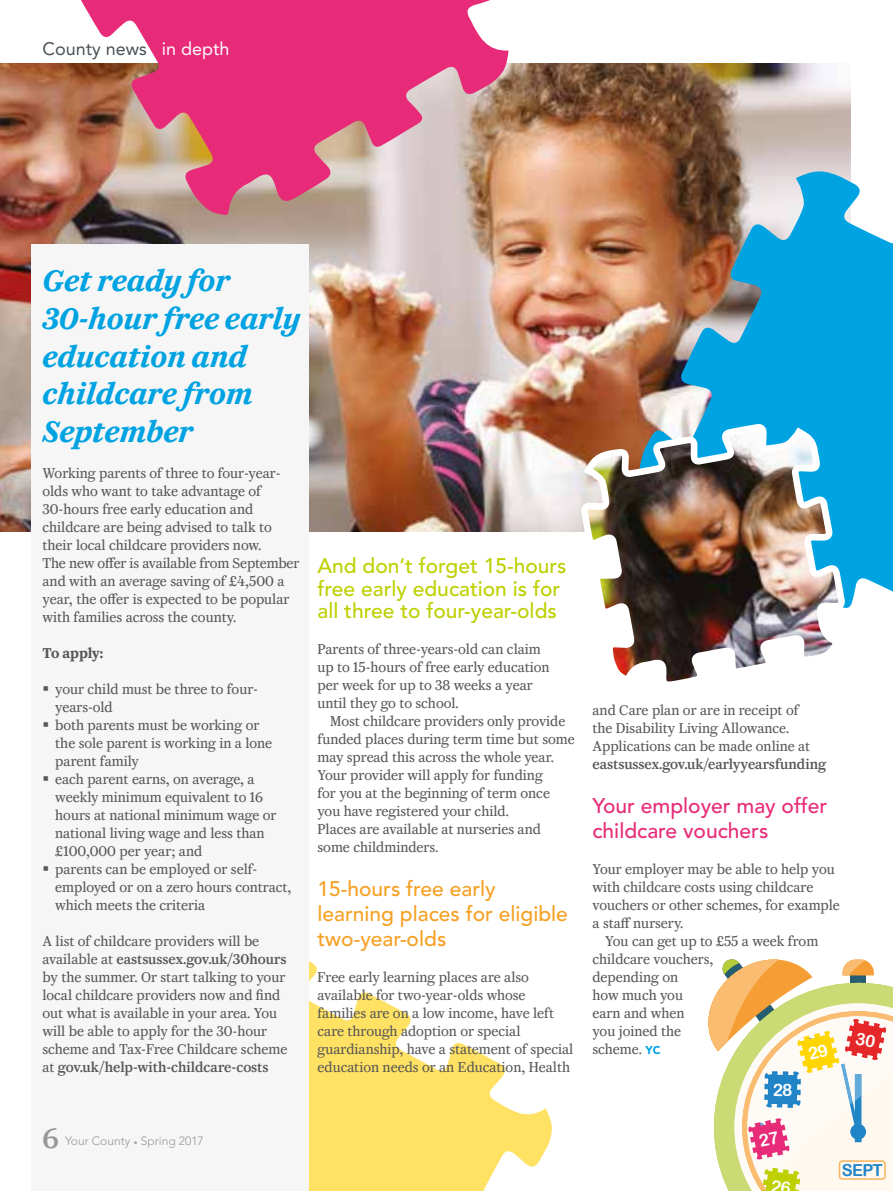
<style>
.page{position:relative;width:893px;height:1191px;background:#fff}
.page>*{position:absolute;margin:0;border:0;box-sizing:border-box;transform-origin:0 0}
.t1{font:italic 600 31.5px/37.8px "Caponi Text";color:#00a3e2}
.t2{font:500 30px "Caponi Text";color:#999898}
.t3{font:500 21px/22.5px "Avenir LT Std";color:#bed000}
.t4{font:500 21px/25.2px "Avenir LT Std";color:#f6a124}
.t5{font:500 21px/25.2px "Avenir LT Std";color:#e72b78}
.t6{font:18px "Avenir LT Std";color:#485156}
.t7{font:16.5px "Arial Rounded MT Bold";color:#2084c7}
.t8{font:15px/18px "Caponi Text";color:#575756}
.t9{font:500 15px "Caponi Text";letter-spacing:-.005em;color:#575756}
.t10{font:600 15px "Caponi Text";letter-spacing:-.015em;color:#575756}
.t11{font:300 12px "Avenir LT Std";color:#999898}
.s1{color:#fff}
.s2{font-weight:500}
.s3{font-family:"Avenir LT Std";font-weight:900;font-size:11.25px;color:#00a3e2}
</style>
<div class="page">
<img style="left:0;top:64px;width:850px;height:468px">
<svg style="left:63px;top:0;width:446px;height:215px;background:#d76787"></svg>
<svg style="left:309px;top:961px;width:243px;height:230px;fill:#ffe163"></svg>
<img style="left:636px;top:168px;width:257px;height:440px">
<img style="left:581px;top:424px;width:264px;height:258px">
<div style="left:32px;top:244px;width:277px;height:947px;background:#f6f6f6"></div>
<svg style="left:708px;top:959px;width:185px;height:232px"></svg>
<p class="t6" style="left:43px;top:39px;width:189px">County news <span class="s1">in depth</span></p>
<h1 class="t1" style="left:43px;top:258px;width:259px">Get ready for<br>30-hour free early education and childcare from<br>September</h1>
<p class="t8" style="left:43px;top:463px;width:258px">Working parents of three to four-year&shy;olds who want to take advantage of 30-hours free early education and childcare are being advised to talk to their local childcare providers now.<br>The new offer is available from September and with an average saving of £4,500 a year, the offer is expected to be popular with families across the county.</p>
<p class="t10" style="left:43px;top:641px;width:62px">To apply:</p>
<p class="t8" style="left:55px;top:679px;width:238px">your child must be three to four&shy;years-old<br>both parents must be working or<br>the sole parent is working in a lone parent family<br>each parent earns, on average, a weekly minimum equivalent to 16 hours at national minimum wage or national living wage and less than £100,000 per year; and<br>parents can be employed or self&shy;employed or on a zero hours contract, which meets the criteria</p>
<p class="t8" style="left:42px;top:931px;width:246px">A list of childcare providers will be available at <span class="s2">eastsussex.gov.uk/30hours </span>by the summer. Or start talking to your local childcare providers now and find out what is available in your area. You will be able to apply for the 30-hour scheme and Tax-Free Childcare scheme at <span class="s2">gov.uk/help-with-childcare-costs</span></p>
<h3 class="t3" style="left:317px;top:555px;width:251px">And don’t forget 15-hours free early education is for all three to four-year-olds</h3>
<p class="t8" style="left:317px;top:639px;width:234px">Parents of three-years-old can claim up to 15-hours of free early education per week for up to 38 weeks a year until they go to school.</p>
<p class="t8" style="left:317px;top:711px;width:259px;text-indent:13px">Most childcare providers only provide funded places during term time but some may spread this across the whole year.<br>Your provider will apply for funding<br>for you at the beginning of term once you have registered your child.<br>Places are available at nurseries and some childminders.</p>
<h3 class="t4" style="left:317px;top:876px;width:252px">15-hours free early learning places for eligible two-year-olds</h3>
<p class="t8" style="left:317px;top:967px;width:257px">Free early learning places are also available for two-year-olds whose families are on a low income, have left care through adoption or special guardianship, have a statement of special education needs or an Education, Health</p>
<p class="t8" style="left:592px;top:700px;width:219px">and Care plan or are in receipt of the Disability Living Allowance.<br>Applications can be made online at</p>
<p class="t9" style="left:592px;top:752px;width:235px">eastsussex.gov.uk/earlyyearsfunding</p>
<h3 class="t5" style="left:592px;top:793px;width:236px">Your employer may offer childcare vouchers</h3>
<p class="t8" style="left:592px;top:858px;width:249px">Your employer may be able to help you with childcare costs using childcare vouchers or other schemes, for example a staff nursery.</p>
<p class="t8" style="left:592px;top:930px;width:227px;text-indent:13px">You can get up to £55 a week from childcare vouchers,<br>depending on<br>how much you<br>earn and when<br>you joined the<br>scheme. <span class="s3">YC</span></p>
<h2 class="t2" style="left:43px;top:1114px;width:18px">6</h2>
<p class="t11" style="left:65px;top:1134px;width:140px">Your County Spring 2017</p>
<p class="t7" style="left:842px;top:1160px;width:42px">SEPT</p>
</div>
